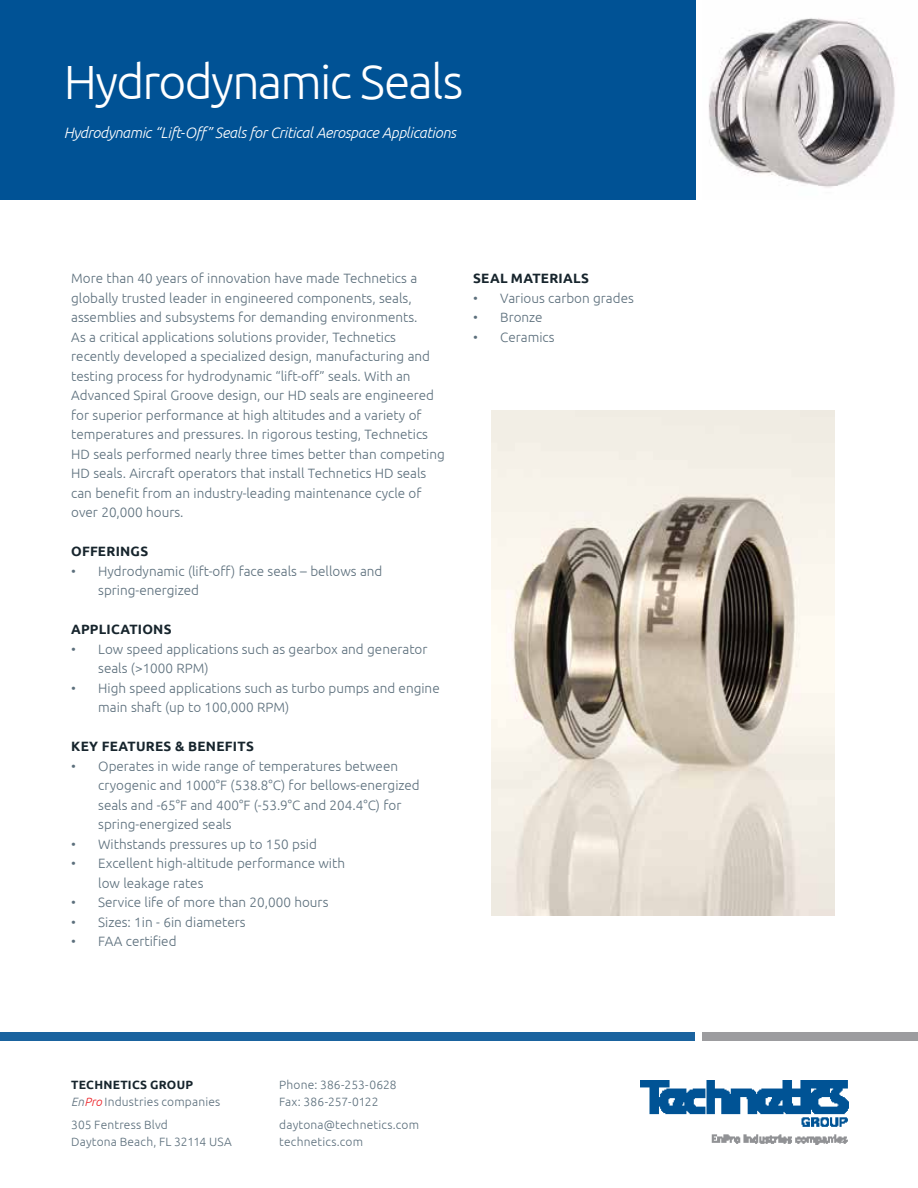
<style>
.page{position:relative;width:918px;height:1188px;background:#fff}
.page>*{position:absolute;margin:0;border:0;box-sizing:border-box;transform-origin:0 0}
.t1{font:300 48px "Ubuntu";letter-spacing:-.04em;color:#fff}
.t2{font:italic 300 15px "Ubuntu";letter-spacing:-.02em;color:#fff}
.t3{font:300 13.5px/19.5px "Ubuntu";color:#5c6f7c}
.t4{font:700 13.5px "Ubuntu";letter-spacing:.02em;color:#17252d}
.t5{font:300 12px/16.5px "Ubuntu";letter-spacing:.015em;color:#5c6f7c}
.s1{font-weight:700;color:#17252d}
.s2{font-style:italic}
.s3{font-style:italic;color:#ed1e24}
</style>
<div class="page">
<div style="left:0;top:0;width:695px;height:199px;background:#005295"></div>
<img style="left:640px;top:1081px;width:208px;height:64px">
<div style="left:0;top:1032px;width:695px;height:9px;background:#1a639f"></div>
<div style="left:702px;top:1032px;width:216px;height:9px;background:#9c9c9f"></div>
<img style="left:708px;top:18px;width:187px;height:170px">
<img style="left:491px;top:410px;width:344px;height:506px">
<h1 class="t1" style="left:64px;top:53px;width:401px">Hydrodynamic Seals</h1>
<p class="t2" style="left:64px;top:123px;width:394px">Hydrodynamic “Lift-Off” Seals for Critical Aerospace Applications</p>
<p class="t3" style="left:71px;top:268px;width:375px">More than 40 years of innovation have made Technetics a globally trusted leader in engineered components, seals, assemblies and subsystems for demanding environments.<br>As a critical applications solutions provider, Technetics recently developed a specialized design, manufacturing and testing process for hydrodynamic “lift-off” seals. With an Advanced Spiral Groove design, our HD seals are engineered for superior performance at high altitudes and a variety of temperatures and pressures. In rigorous testing, Technetics HD seals performed nearly three times better than competing HD seals. Aircraft operators that install Technetics HD seals can benefit from an industry-leading maintenance cycle of over 20,000 hours.</p>
<p class="t4" style="left:71px;top:543px;width:78px">OFFERINGS</p>
<p class="t3" style="left:98px;top:561px;width:286px;text-indent:-27px">• Hydrodynamic (lift-off) face seals – bellows and spring-energized</p>
<p class="t4" style="left:71px;top:621px;width:102px">APPLICATIONS</p>
<p class="t3" style="left:98px;top:639px;width:331px;text-indent:-27px">• Low speed applications such as gearbox and generator seals (&gt;1000 RPM)</p>
<p class="t3" style="left:98px;top:678px;width:343px;text-indent:-27px">• High speed applications such as turbo pumps and engine main shaft (up to 100,000 RPM)</p>
<p class="t4" style="left:71px;top:738px;width:184px">KEY FEATURES &amp; BENEFITS</p>
<p class="t3" style="left:98px;top:756px;width:323px;text-indent:-27px">• Operates in wide range of temperatures between cryogenic and 1000°F (538.8°C) for bellows-energized seals and -65°F and 400°F (-53.9°C and 204.4°C) for spring-energized seals</p>
<p class="t3" style="left:71px;top:834px;width:247px">• Withstands pressures up to 150 psid</p>
<p class="t3" style="left:98px;top:853px;width:248px;text-indent:-27px">• Excellent high-altitude performance with low leakage rates</p>
<p class="t3" style="left:71px;top:892px;width:259px">• Service life of more than 20,000 hours</p>
<p class="t3" style="left:71px;top:912px;width:176px">• Sizes: 1in - 6in diameters</p>
<p class="t3" style="left:71px;top:931px;width:107px">• FAA certified</p>
<p class="t4" style="left:473px;top:270px;width:117px">SEAL MATERIALS</p>
<p class="t3" style="left:473px;top:288px;width:162px">• Various carbon grades</p>
<p class="t3" style="left:473px;top:307px;width:71px">• Bronze</p>
<p class="t3" style="left:473px;top:327px;width:83px">• Ceramics</p>
<p class="t5" style="left:71px;top:1076px;width:151px"><span class="s1">TECHNETICS GROUP<br></span><span class="s2">En</span><span class="s3">Pro</span> Industries companies</p>
<p class="t5" style="left:71px;top:1116px;width:162px">305 Fentress Blvd<br>Daytona Beach, FL 32114 USA</p>
<p class="t5" style="left:279px;top:1076px;width:119px">Phone: 386-253-0628<br>Fax: 386-257-0122</p>
<p class="t5" style="left:279px;top:1116px;width:141px">daytona@technetics.com technetics.com</p>
</div>
